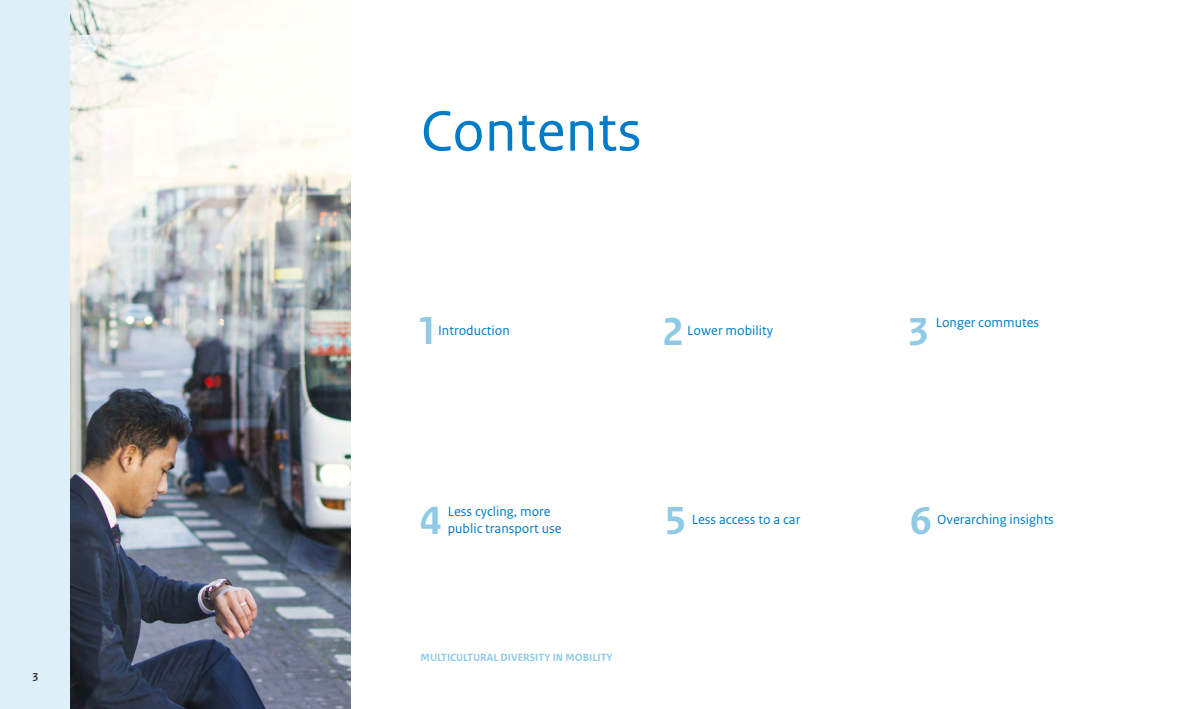
<style>
.page{position:relative;width:1191px;height:709px;background:#fff}
.page>*{position:absolute;margin:0;border:0;box-sizing:border-box;transform-origin:0 0}
.t1{font:60px "Rijksoverheid Sans Text";color:#007bc7}
.t2{font:700 41.2px "Rijksoverheid Sans Text";color:#8fcae7}
.t3{font:14px/16.8px "Rijksoverheid Sans Text";color:#007bc7}
.t4{font:700 12px "Rijksoverheid Sans Heading";color:#333}
.t5{font:700 11px "Rijksoverheid Sans Text";color:#8fcae7}
</style>
<div class="page">
<div style="left:0;top:0;width:70px;height:709px;background:#ddeff8"></div>
<img style="left:70px;top:0;width:281px;height:708px">
<p class="t4" style="left:33px;top:668px;width:7px">3</p>
<h1 class="t1" style="left:420px;top:97px;width:222px">Contents</h1>
<h2 class="t2" style="left:416px;top:307px;width:23px">1</h2>
<h2 class="t3" style="left:438px;top:322px;width:73px">Introduction</h2>
<h2 class="t2" style="left:662px;top:308px;width:23px">2</h2>
<h2 class="t3" style="left:687px;top:322px;width:87px">Lower mobility</h2>
<h2 class="t2" style="left:907px;top:308px;width:23px">3</h2>
<h2 class="t3" style="left:935px;top:314px;width:105px">Longer commutes</h2>
<h2 class="t2" style="left:420px;top:497px;width:23px">4</h2>
<h2 class="t3" style="left:448px;top:503px;width:115px">Less cycling, more public transport use</h2>
<h2 class="t2" style="left:665px;top:497px;width:23px">5</h2>
<h2 class="t3" style="left:692px;top:511px;width:110px">Less access to a car</h2>
<h2 class="t2" style="left:910px;top:497px;width:23px">6</h2>
<h2 class="t3" style="left:937px;top:511px;width:118px">Overarching insights</h2>
<p class="t5" style="left:420px;top:651px;width:193px">MULTICULTURAL DIVERSITY IN MOBILITY</p>
</div>
